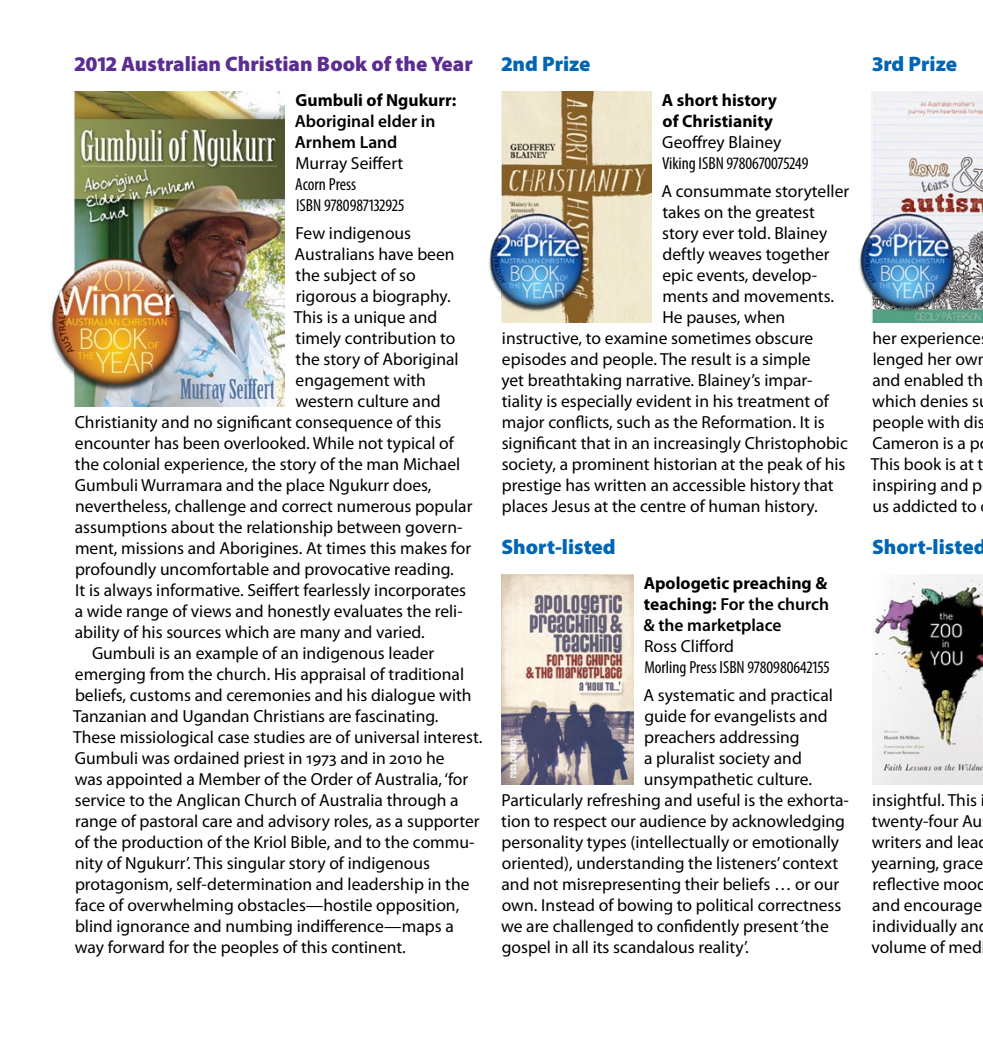
<style>
.page{position:relative;width:983px;height:1042px;background:#fff}
.page>*{position:absolute;margin:0;border:0;box-sizing:border-box;transform-origin:0 0}
.t1{font:900 21px "Myriad Pro";color:#0066b3}
.t2{font:900 21px "Myriad Pro";color:#5c2d91}
.t3{font:17.5px/21px "Myriad Pro";color:#000}
.t4{font:700 17.5px/21px "Myriad Pro";color:#000}
.t5{font:condensed 17.5px/21px "Myriad Pro";color:#000}
.t6{font:600 17.5px/21px "Myriad Pro";color:#000}
.s1{font-weight:600}
</style>
<div class="page">
<img style="left:50px;top:92px;width:234px;height:315px">
<img style="left:859px;top:92px;width:123px;height:231px">
<img style="left:489px;top:92px;width:162px;height:231px">
<img style="left:501px;top:575px;width:132px;height:210px">
<img style="left:872px;top:575px;width:110px;height:210px">
<p class="t2" style="left:75px;top:52px;width:399px">2012 Australian Christian Book of the Year</p>
<p class="t4" style="left:295px;top:89px;width:162px">Gumbuli of Ngukurr:</p>
<p class="t6" style="left:295px;top:110px;width:142px">Aboriginal elder in<br>Arnhem Land</p>
<p class="t3" style="left:295px;top:152px;width:109px">Murray Seiffert</p>
<p class="t5" style="left:295px;top:173px;width:110px">Acorn Press<br>ISBN 9780987132925</p>
<p class="t3" style="left:295px;top:222px;width:117px">Few indigenous</p>
<p class="t3" style="left:294px;top:243px;width:161px">Australians have been</p>
<p class="t3" style="left:295px;top:264px;width:122px">the subject of so</p>
<p class="t3" style="left:295px;top:285px;width:156px">rigorous a biography.</p>
<p class="t3" style="left:294px;top:306px;width:145px">This is a unique and</p>
<p class="t3" style="left:295px;top:327px;width:161px">timely contribution to</p>
<p class="t3" style="left:295px;top:348px;width:164px">the story of Aboriginal</p>
<p class="t3" style="left:295px;top:369px;width:132px">engagement with</p>
<p class="t3" style="left:295px;top:390px;width:147px">western culture and</p>
<p class="t3" style="left:75px;top:411px;width:368px">Christianity and no significant consequence of this</p>
<p class="t3" style="left:75px;top:432px;width:380px">encounter has been overlooked. While not typical of</p>
<p class="t3" style="left:75px;top:453px;width:387px">the colonial experience, the story of the man Michael</p>
<p class="t3" style="left:75px;top:474px;width:358px">Gumbuli Wurramara and the place Ngukurr does,</p>
<p class="t3" style="left:75px;top:495px;width:399px">nevertheless, challenge and correct numerous popular</p>
<p class="t3" style="left:75px;top:516px;width:389px">assumptions about the relationship between govern-</p>
<p class="t3" style="left:75px;top:537px;width:397px">ment, missions and Aborigines. At times this makes for</p>
<p class="t3" style="left:75px;top:558px;width:380px">profoundly uncomfortable and provocative reading.</p>
<p class="t3" style="left:75px;top:579px;width:392px">It is always informative. Seiffert fearlessly incorporates</p>
<p class="t3" style="left:75px;top:600px;width:389px">a wide range of views and honestly evaluates the reli-</p>
<p class="t3" style="left:75px;top:621px;width:351px">ability of his sources which are many and varied.</p>
<p class="t3" style="left:92px;top:642px;width:343px">Gumbuli is an example of an indigenous leader</p>
<p class="t3" style="left:75px;top:663px;width:390px">emerging from the church. His appraisal of traditional</p>
<p class="t3" style="left:75px;top:684px;width:398px">beliefs, customs and ceremonies and his dialogue with</p>
<p class="t3" style="left:73px;top:705px;width:367px">Tanzanian and Ugandan Christians are fascinating.</p>
<p class="t3" style="left:73px;top:726px;width:410px">These missiological case studies are of universal interest.</p>
<p class="t3" style="left:75px;top:747px;width:371px">Gumbuli was ordained priest in 1973 and in 2010 he</p>
<p class="t3" style="left:75px;top:768px;width:395px">was appointed a Member of the Order of Australia, ‘for</p>
<p class="t3" style="left:75px;top:789px;width:385px">service to the Anglican Church of Australia through a</p>
<p class="t3" style="left:75px;top:810px;width:406px">range of pastoral care and advisory roles, as a supporter</p>
<p class="t3" style="left:75px;top:831px;width:401px">of the production of the Kriol Bible, and to the commu-</p>
<p class="t3" style="left:75px;top:852px;width:356px">nity of Ngukurr’. This singular story of indigenous</p>
<p class="t3" style="left:75px;top:873px;width:396px">protagonism, self-determination and leadership in the</p>
<p class="t3" style="left:75px;top:894px;width:385px">face of overwhelming obstacles—hostile opposition,</p>
<p class="t3" style="left:75px;top:915px;width:380px">blind ignorance and numbing indifference—maps a</p>
<p class="t3" style="left:75px;top:936px;width:332px">way forward for the peoples of this continent.</p>
<p class="t1" style="left:501px;top:52px;width:90px">2nd Prize</p>
<p class="t4" style="left:661px;top:89px;width:117px">A short history of Christianity</p>
<p class="t3" style="left:662px;top:131px;width:121px">Geoffrey Blainey</p>
<p class="t5" style="left:662px;top:152px;width:148px">Viking ISBN 9780670075249</p>
<p class="t3" style="left:661px;top:180px;width:189px">A consummate storyteller</p>
<p class="t3" style="left:662px;top:201px;width:154px">takes on the greatest</p>
<p class="t3" style="left:662px;top:222px;width:166px">story ever told. Blainey</p>
<p class="t3" style="left:662px;top:243px;width:169px">deftly weaves together</p>
<p class="t3" style="left:662px;top:264px;width:156px">epic events, develop-</p>
<p class="t3" style="left:662px;top:285px;width:173px">ments and movements.</p>
<p class="t3" style="left:662px;top:306px;width:124px">He pauses, when</p>
<p class="t3" style="left:502px;top:327px;width:313px">instructive, to examine sometimes obscure</p>
<p class="t3" style="left:502px;top:348px;width:310px">episodes and people. The result is a simple</p>
<p class="t3" style="left:501px;top:369px;width:312px">yet breathtaking narrative. Blainey’s impar-</p>
<p class="t3" style="left:501px;top:390px;width:328px">tiality is especially evident in his treatment of</p>
<p class="t3" style="left:502px;top:411px;width:324px">major conflicts, such as the Reformation. It is</p>
<p class="t3" style="left:501px;top:432px;width:347px">significant that in an increasingly Christophobic</p>
<p class="t3" style="left:501px;top:453px;width:345px">society, a prominent historian at the peak of his</p>
<p class="t3" style="left:502px;top:474px;width:333px">prestige has written an accessible history that</p>
<p class="t3" style="left:502px;top:495px;width:317px">places Jesus at the centre of human history.</p>
<p class="t1" style="left:501px;top:535px;width:116px">Short-listed</p>
<p class="t4" style="left:643px;top:572px;width:187px;text-align:justify">Apologetic preaching &amp; teaching: <span class="s1">For the church &amp; the marketplace</span></p>
<p class="t3" style="left:644px;top:635px;width:92px">Ross Clifford</p>
<p class="t5" style="left:644px;top:656px;width:187px">Morling Press ISBN 9780980642155</p>
<p class="t3" style="left:643px;top:684px;width:191px">A systematic and practical</p>
<p class="t3" style="left:644px;top:705px;width:185px">guide for evangelists and</p>
<p class="t3" style="left:644px;top:726px;width:157px">preachers addressing</p>
<p class="t3" style="left:644px;top:747px;width:159px">a pluralist society and</p>
<p class="t3" style="left:643px;top:768px;width:169px">unsympathetic culture.</p>
<p class="t3" style="left:501px;top:789px;width:349px">Particularly refreshing and useful is the exhorta-</p>
<p class="t3" style="left:501px;top:810px;width:345px">tion to respect our audience by acknowledging</p>
<p class="t3" style="left:501px;top:831px;width:339px">personality types (intellectually or emotionally</p>
<p class="t3" style="left:501px;top:852px;width:338px">oriented), understanding the listeners’ context</p>
<p class="t3" style="left:501px;top:873px;width:339px">and not misrepresenting their beliefs … or our</p>
<p class="t3" style="left:501px;top:894px;width:341px">own. Instead of bowing to political correctness</p>
<p class="t3" style="left:501px;top:915px;width:329px">we are challenged to confidently present ‘the</p>
<p class="t3" style="left:501px;top:936px;width:248px">gospel in all its scandalous reality’.</p>
<p class="t1" style="left:872px;top:52px;width:86px">3rd Prize</p>
<p class="t3" style="left:870px;top:327px;width:118px">her experience lenged her own and enabled th which denies s people with dis<br>Cameron is a p<br>This book is at t inspiring and p us addicted to</p>
<p class="t1" style="left:871px;top:535px;width:116px">Short-listed</p>
<p class="t3" style="left:871px;top:789px;width:117px">insightful. This i twenty-four Au writers and lea yearning, grace reflective mood and encourage individually an volume of med</p>
</div>
